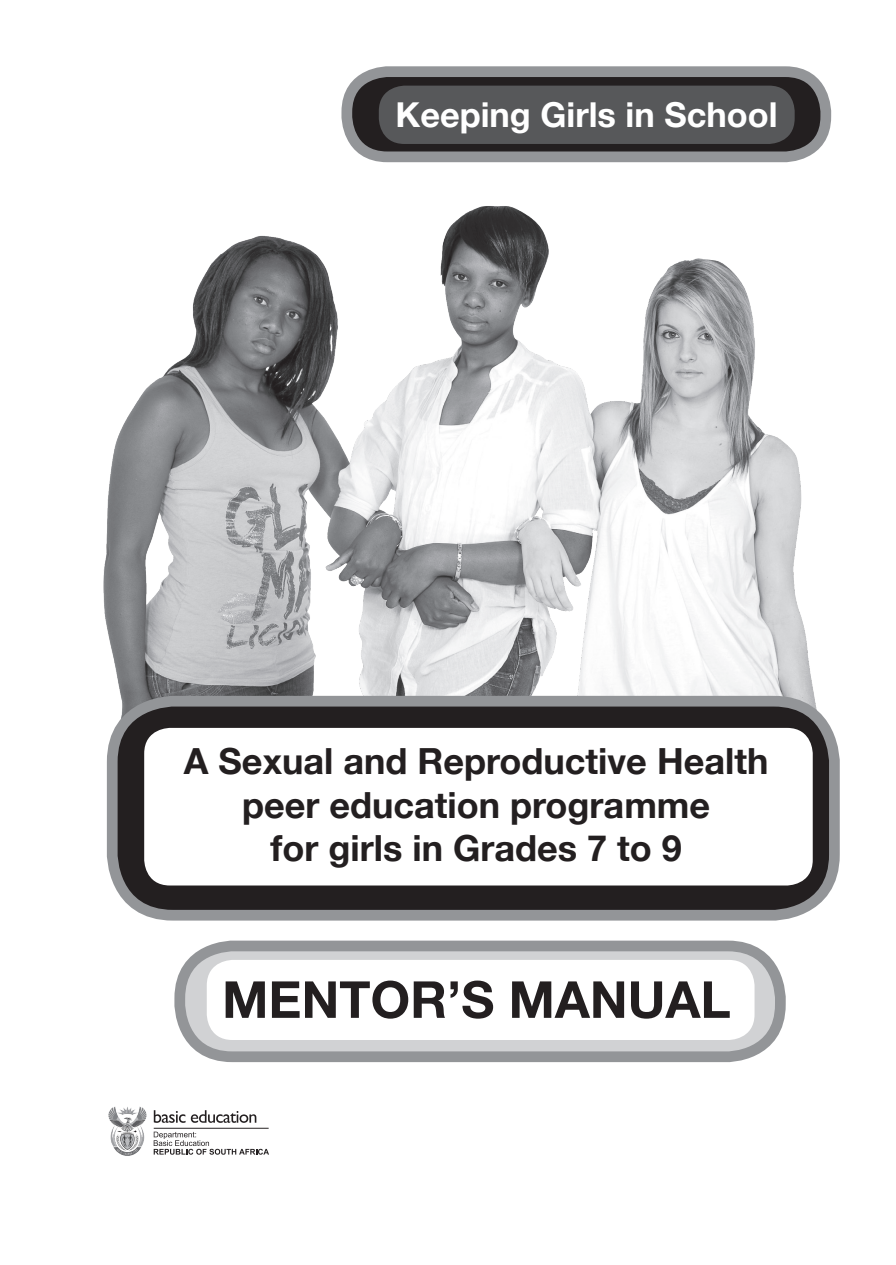
<style>
.page{position:relative;width:896px;height:1265px;background:#fff}
.page>*{position:absolute;margin:0;border:0;box-sizing:border-box;transform-origin:0 0}
.t1{font:700 51px "Helvetica Neue";color:#231f20}
.t2{font:700 36px/43.2px "Helvetica Neue";color:#231f20;text-align:center}
.t3{font:700 34.35px "Helvetica Neue";color:#fff}
</style>
<div class="page">
<img style="left:103px;top:206px;width:724px;height:522px">
<div style="left:347px;top:72px;width:478px;height:85px;background:#231f20;border-radius:40px"></div>
<div style="left:341px;top:66px;width:489px;height:96px;border:11px solid #939598;border-radius:40px"></div>
<div style="left:378px;top:86px;width:416px;height:58px;background:#57585a;border-radius:26px"></div>
<div style="left:180px;top:946px;width:600px;height:111px;background:#d1d2d4;border-radius:52px"></div>
<div style="left:174px;top:940px;width:611px;height:122px;border:11px solid #939598;border-radius:52px"></div>
<div style="left:207px;top:960px;width:547px;height:80px;background:#fff;border-radius:26px"></div>
<div style="left:112px;top:701px;width:722px;height:214px;background:#231f20;border-radius:61px"></div>
<div style="left:107px;top:696px;width:732px;height:224px;border:11px solid #939598;border-radius:61px"></div>
<div style="left:144px;top:728px;width:668px;height:157px;background:#fff;border-radius:26px"></div>
<img style="left:108px;top:1106px;width:39px;height:50px">
<hr style="left:154px;top:1128px;width:114px;height:1px;background:#231f20">
<svg style="left:154px;top:1131px;width:115px;height:24px"></svg>
<svg style="left:154px;top:1110px;width:31px;height:13px"></svg>
<svg style="left:191px;top:1110px;width:65px;height:13px"></svg>
<p class="t3" style="left:395px;top:88px;width:383px">Keeping Girls in School</p>
<p class="t2" style="left:184px;top:741px;width:586px">A Sexual and Reproductive Health peer education programme<br>for girls in Grades 7 to 9</p>
<h1 class="t1" style="left:222px;top:960px;width:510px">MENTOR’S MANUAL</h1>
</div>
